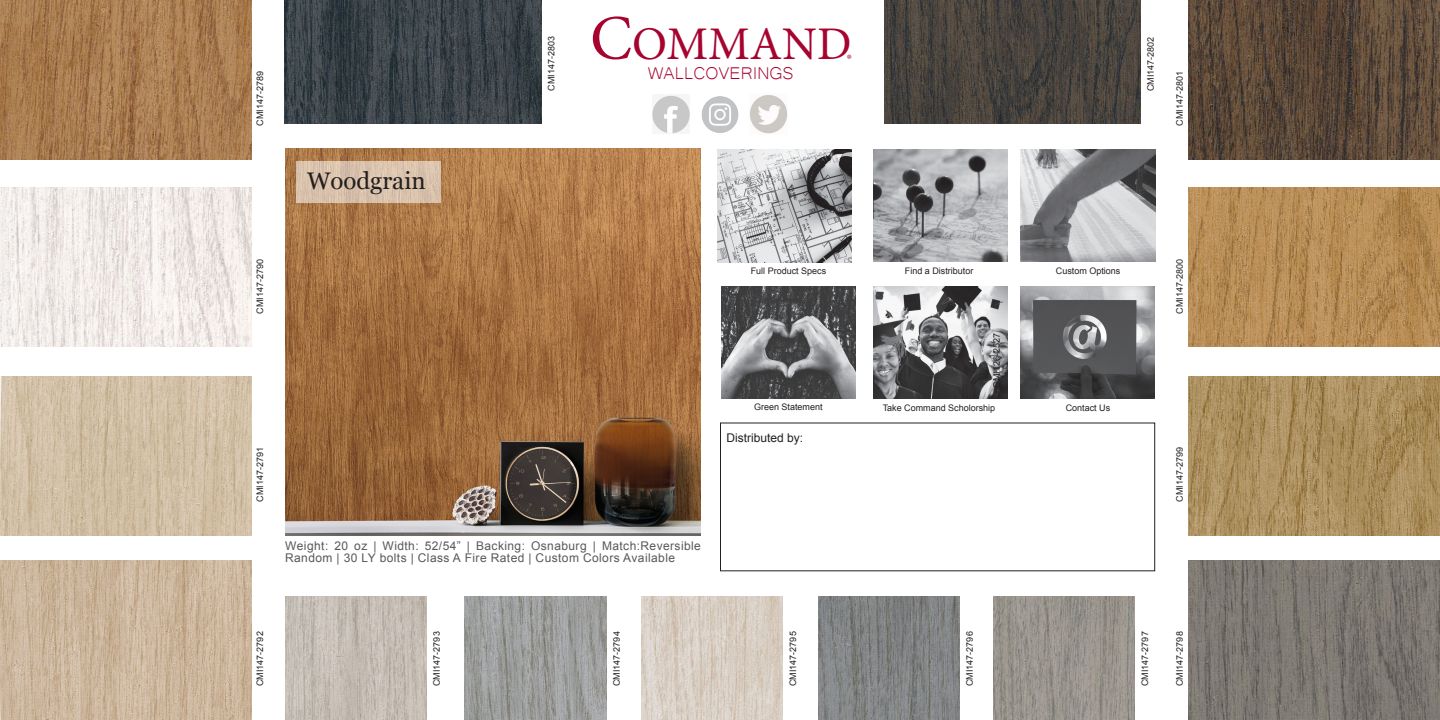
<style>
.page{position:relative;width:1440px;height:720px;background:#fff}
.page>*{position:absolute;margin:0;border:0;box-sizing:border-box;transform-origin:0 0}
.t1{font:46.8px "Minion Pro";color:#a7032f}
.t2{font:24px "Georgia";color:#231f20}
.t3{font:22px "Microsoft Yi Baiti";color:#a7032f}
.t4{font:15.6px "Minion Pro";color:#a7032f}
.t5{font:12px/12px "Arial";letter-spacing:.035em;color:#57585a}
.t6{font:12px "Arial";color:#231f20}
.t7{font:9px "Arial";color:#231f20}
.s1{font-size:63.4px}
</style>
<div class="page">
<img style="left:285px;top:148px;width:416px;height:387px">
<img style="left:652px;top:95px;width:38px;height:38px">
<img style="left:701px;top:96px;width:38px;height:37px">
<img style="left:750px;top:95px;width:38px;height:39px">
<img style="left:873px;top:286px;width:134px;height:112px">
<img style="left:873px;top:150px;width:134px;height:112px">
<img style="left:721px;top:286px;width:135px;height:112px">
<img style="left:718px;top:150px;width:134px;height:112px">
<img style="left:1021px;top:286px;width:134px;height:113px">
<img style="left:1021px;top:150px;width:134px;height:112px">
<div style="left:296px;top:161px;width:144px;height:41px;background:linear-gradient(to bottom,#ddc6af,#d6bfaa)"></div>
<img style="left:0;top:560px;width:252px;height:159px">
<img style="left:0;top:376px;width:252px;height:159px">
<img style="left:0;top:188px;width:252px;height:159px">
<img style="left:0;top:0;width:252px;height:160px">
<img style="left:1189px;top:560px;width:251px;height:159px">
<img style="left:1189px;top:376px;width:251px;height:159px">
<img style="left:1189px;top:188px;width:251px;height:159px">
<img style="left:1188px;top:0;width:252px;height:159px">
<img style="left:884px;top:0;width:257px;height:124px">
<img style="left:285px;top:0;width:257px;height:124px">
<img style="left:285px;top:597px;width:142px;height:123px">
<img style="left:465px;top:597px;width:141px;height:123px">
<img style="left:641px;top:597px;width:142px;height:123px">
<img style="left:818px;top:597px;width:142px;height:123px">
<img style="left:994px;top:597px;width:141px;height:123px">
<p class="t7" style="left:254px;top:126px;width:56px;rotate:-90deg">CMI147-2789</p>
<p class="t2" style="left:307px;top:164px;width:120px">Woodgrain</p>
<p class="t7" style="left:546px;top:91px;width:56px;rotate:-90deg">CMI147-2803</p>
<p class="t1" style="left:590px;top:12px;width:263px"><span class="s1">C</span>OMMAND</p>
<p class="t3" style="left:648px;top:60px;width:147px">WALLCOVERINGS</p>
<p class="t4" style="left:847px;top:49px;width:7px">®</p>
<p class="t7" style="left:254px;top:314px;width:56px;rotate:-90deg">CMI147-2790</p>
<p class="t7" style="left:254px;top:502px;width:56px;rotate:-90deg">CMI147-2791</p>
<p class="t5" style="left:285px;top:539px;width:417px">Weight: 20 oz | Width: 52/54” | Backing: Osnaburg | Match:Reversible<br>Random | 30 LY bolts | Class A Fire Rated | Custom Colors Available</p>
<p class="t7" style="left:751px;top:265px;width:77px">Full Product Specs</p>
<p class="t7" style="left:905px;top:265px;width:70px">Find a Distributor</p>
<p class="t7" style="left:1056px;top:265px;width:66px">Custom Options</p>
<p class="t7" style="left:991px;top:388px;width:56px;rotate:-90deg">CMI126-2527</p>
<p class="t7" style="left:754px;top:401px;width:70px">Green Statement</p>
<p class="t7" style="left:883px;top:402px;width:114px">Take Command Scholorship</p>
<p class="t7" style="left:1066px;top:402px;width:46px">Contact Us</p>
<p class="t6" style="left:727px;top:430px;width:78px">Distributed by:</p>
<p class="t7" style="left:1145px;top:91px;width:56px;rotate:-90deg">CMI147-2802</p>
<p class="t7" style="left:1174px;top:126px;width:56px;rotate:-90deg">CMI147-2801</p>
<p class="t7" style="left:1174px;top:314px;width:56px;rotate:-90deg">CMI147-2800</p>
<p class="t7" style="left:1174px;top:502px;width:56px;rotate:-90deg">CMI147-2799</p>
<p class="t7" style="left:254px;top:686px;width:56px;rotate:-90deg">CMI147-2792</p>
<p class="t7" style="left:431px;top:686px;width:56px;rotate:-90deg">CMI147-2793</p>
<p class="t7" style="left:611px;top:686px;width:56px;rotate:-90deg">CMI147-2794</p>
<p class="t7" style="left:787px;top:686px;width:56px;rotate:-90deg">CMI147-2795</p>
<p class="t7" style="left:964px;top:686px;width:56px;rotate:-90deg">CMI147-2796</p>
<p class="t7" style="left:1139px;top:686px;width:56px;rotate:-90deg">CMI147-2797</p>
<p class="t7" style="left:1174px;top:686px;width:56px;rotate:-90deg">CMI147-2798</p>
</div>
